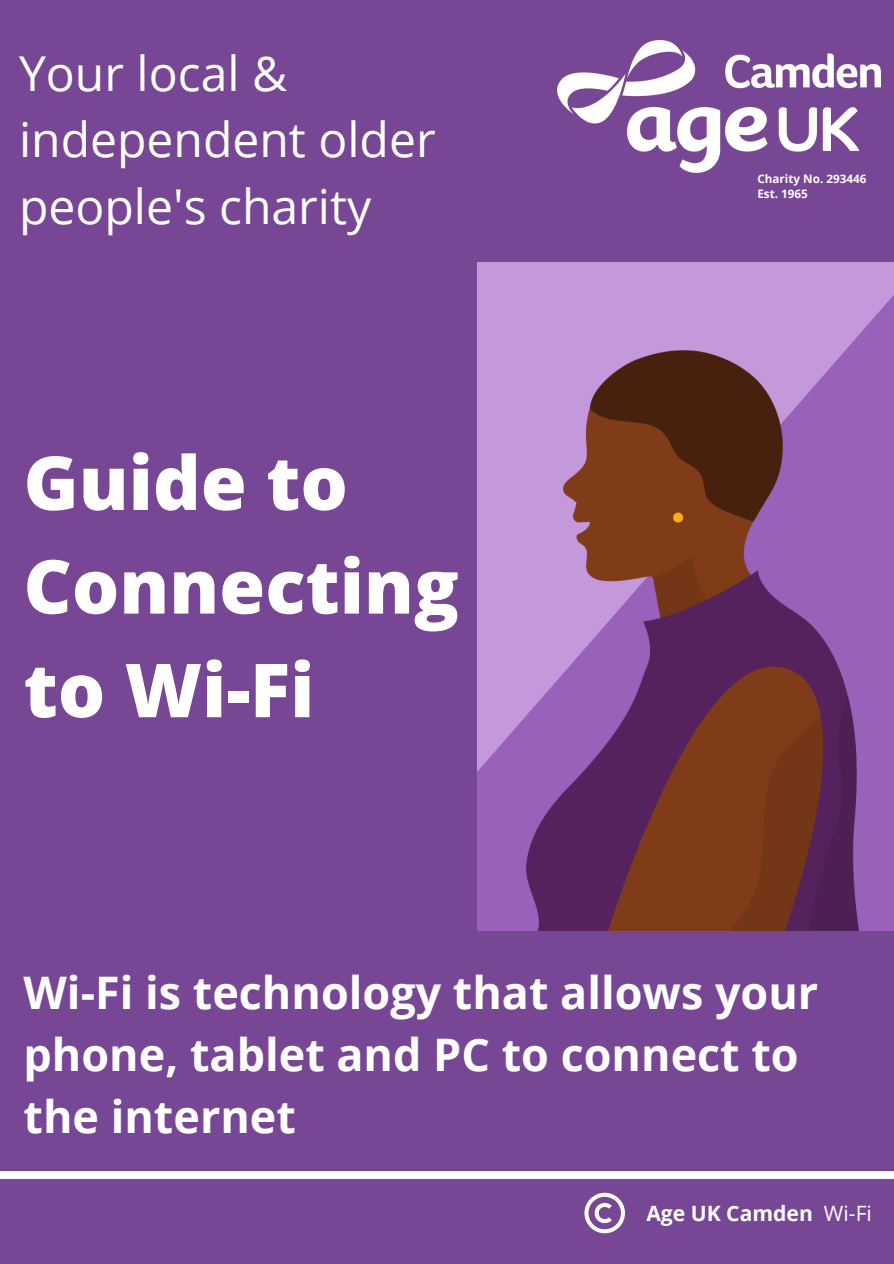
<style>
.page{position:relative;width:894px;height:1264px;background:#fff}
.page>*{position:absolute;margin:0;border:0;box-sizing:border-box;transform-origin:0 0}
.t1{font:800 74.4px/103.6px "Open Sans";color:#fff}
.t2{font:48px/66.4px "Open Sans";color:#fff}
.t3{font:700 44.85px/61.9px "Open Sans";color:#fff}
.t4{font:700 21.15px "Open Sans";color:#fff}
.t5{font:700 11.7px "Open Sans";color:#fff}
.s1{font-weight:400}
</style>
<div class="page">
<div style="left:0;top:344px;width:893px;height:919px;background:#774694"></div>
<div style="left:0;top:1171px;width:893px;height:7px;background:#fff"></div>
<svg style="left:584px;top:1192px;width:40px;height:41px"></svg>
<img style="left:476px;top:261px;width:417px;height:669px">
<div style="left:0;top:0;width:893px;height:261px;background:#774694"></div>
<img style="left:557px;top:41px;width:322px;height:131px">
<div style="left:0;top:249px;width:476px;height:707px;background:#774694"></div>
<p class="t2" style="left:19px;top:39px;width:418px">Your local &amp; independent older people's charity</p>
<p class="t1" style="left:24px;top:429px;width:437px">Guide to<br>Connecting to Wi-Fi</p>
<p class="t5" style="left:757px;top:170px;width:111px">Charity No. 293446</p>
<p class="t5" style="left:757px;top:186px;width:52px">Est. 1965</p>
<p class="t3" style="left:24px;top:960px;width:796px">Wi-Fi is technology that allows your phone, tablet and PC to connect to the internet</p>
<p class="t4" style="left:646px;top:1198px;width:227px">Age UK Camden <span class="s1">Wi-Fi</span></p>
</div>
